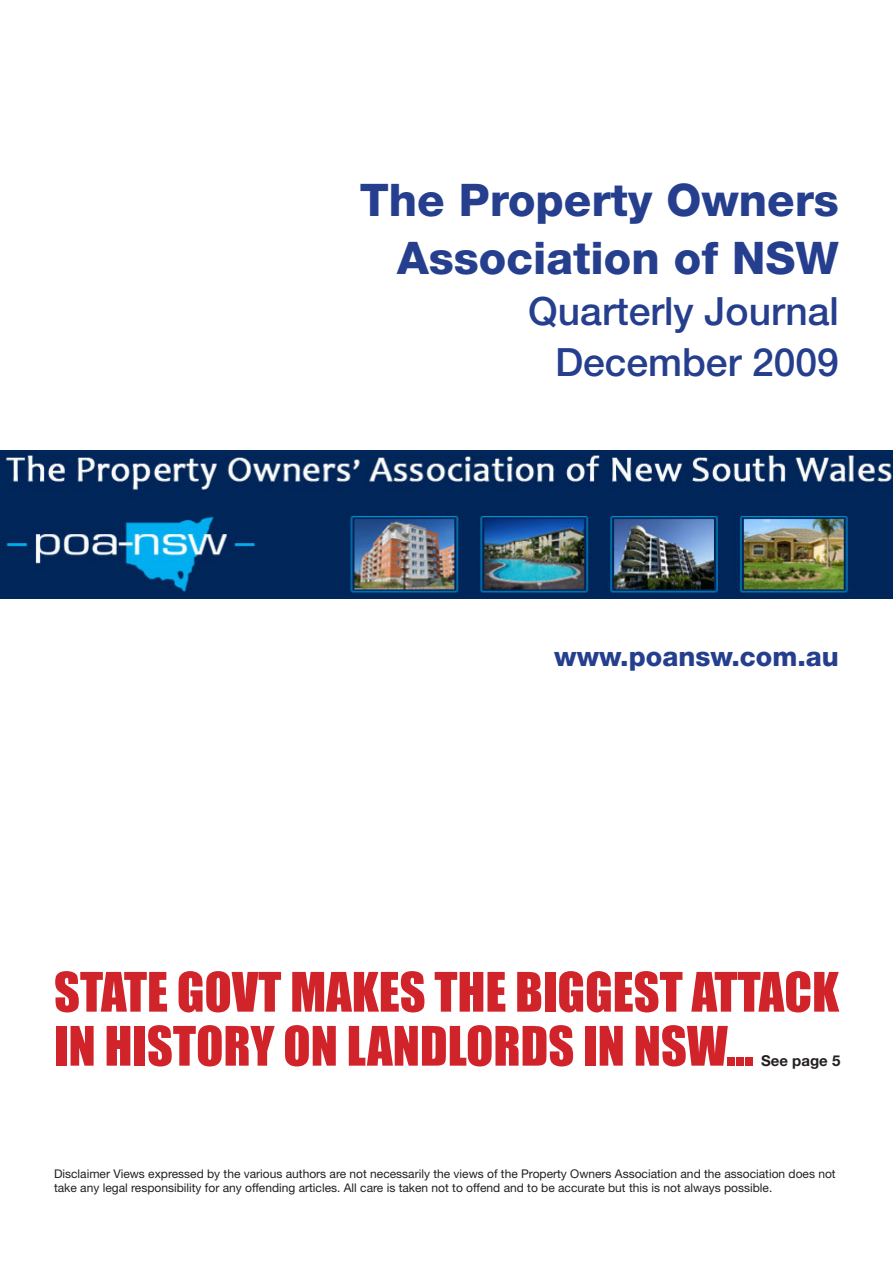
<style>
.page{position:relative;width:893px;height:1263px;background:#fff}
.page>*{position:absolute;margin:0;border:0;box-sizing:border-box;transform-origin:0 0}
.Body{font:50.25px/54px "Impact";color:#d1232a}
.t1{font:800 45px "Helvetica Neue LT Std";color:#253f8e}
.t2{font:500 39px "Helvetica Neue LT Std";color:#253f8e}
.t3{font:800 27px "Helvetica Neue LT Std";color:#253f8e}
.Bold{font:700 15px "Helvetica Neue LT Std";color:#231f20}
.t4{font:12px/14.4px "Helvetica Neue LT Std";color:#231f20}
</style>
<div class="page">
<img style="left:0;top:451px;width:893px;height:148px">
<p class="t1" style="left:360px;top:173px;width:481px">The Property Owners</p>
<p class="t1" style="left:397px;top:231px;width:443px">Association of NSW</p>
<p class="t2" style="left:528px;top:288px;width:312px">Quarterly Journal</p>
<p class="t2" style="left:555px;top:339px;width:285px">December 2009</p>
<p class="t3" style="left:554px;top:640px;width:286px">www.poansw.com.au</p>
<p class="Body" style="left:54px;top:964px;width:787px">STATE GOVT MAKES THE BIGGEST ATTACK<br>IN HISTORY ON LANDLORDS IN NSW...</p>
<p class="Bold" style="left:761px;top:1051px;width:81px">See page 5</p>
<p class="t4" style="left:54px;top:1166px;width:783px">Disclaimer Views expressed by the various authors are not necessarily the views of the Property Owners Association and the association does not take any legal responsibility for any offending articles. All care is taken not to offend and to be accurate but this is not always possible.</p>
</div>
